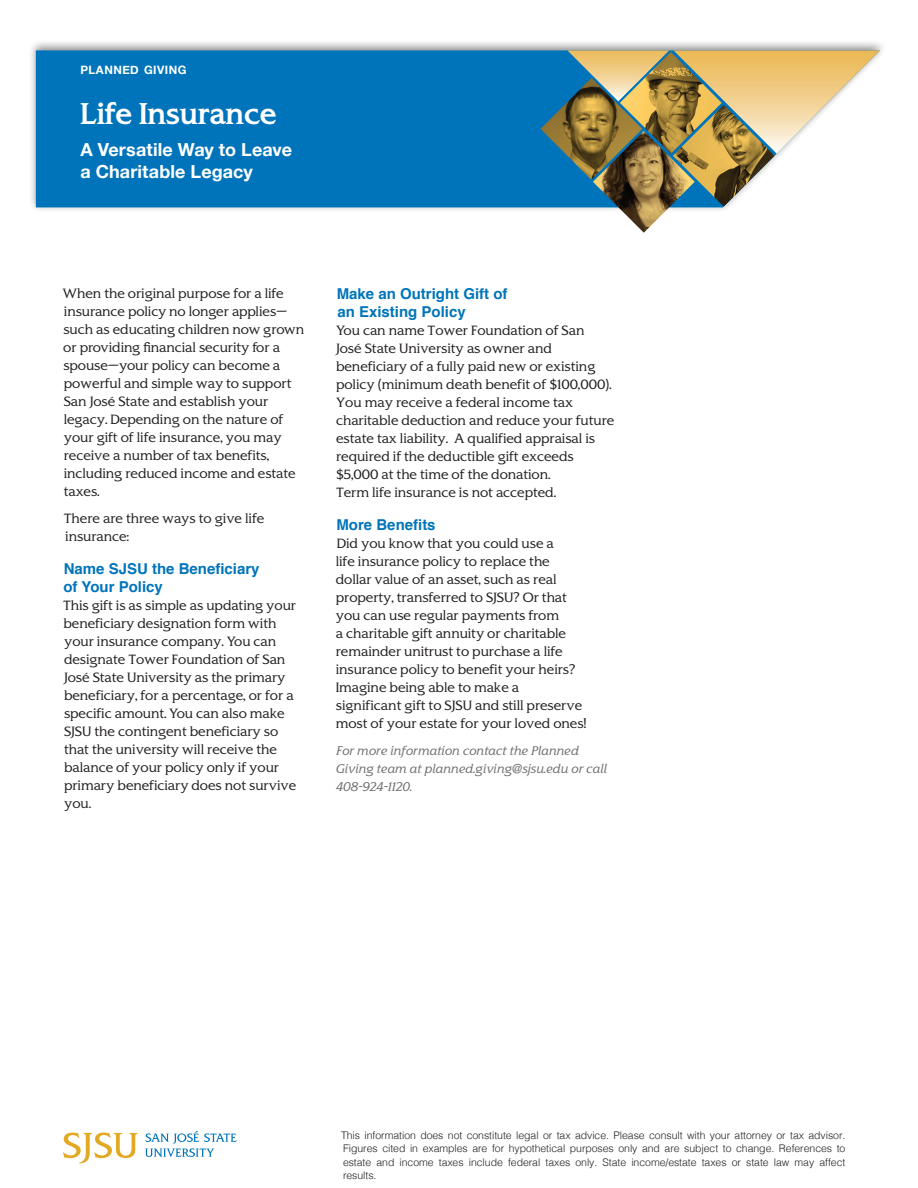
<style>
.page{position:relative;width:918px;height:1188px;background:#fff}
.page>*{position:absolute;margin:0;border:0;box-sizing:border-box;transform-origin:0 0}
.t1{font:700 28.5px "SJSU Spartan";letter-spacing:-.005em;color:#fff}
.t2{font:700 18px/22.5px "Helvetica Neue";letter-spacing:.005em;color:#fff}
.t3{font:700 15px/18px "Helvetica";color:#0074ba}
.t4{font:300 12.75px/18px "SJSU Spartan";letter-spacing:-.005em;color:#231f20}
.t5{font:italic 300 12px/18px "SJSU Spartan";letter-spacing:-.005em;color:#6c6d70}
.t6{font:700 11.55px "Helvetica Neue";letter-spacing:.04em;color:#fff}
.t7{font:300 10.5px/13.5px "Helvetica";letter-spacing:-.005em;color:#231f20;text-align:justify}
</style>
<div class="page">
<div style="left:28px;top:39px;width:859px;height:174px;background:#231f20;opacity:.5"></div>
<svg style="left:36px;top:50px;width:844px;height:157px;background:#107dbe"></svg>
<img style="left:541px;top:78px;width:52px;height:102px">
<img style="left:695px;top:154px;width:80px;height:53px">
<svg style="left:567px;top:50px;width:313px;height:104px"></svg>
<img style="left:593px;top:131px;width:102px;height:102px">
<svg style="left:63px;top:1132px;width:75px;height:32px"></svg>
<svg style="left:145px;top:1131px;width:92px;height:26px"></svg>
<p class="t6" style="left:80px;top:61px;width:108px">PLANNED GIVING</p>
<h1 class="t1" style="left:80px;top:95px;width:198px">Life Insurance</h1>
<h2 class="t2" style="left:80px;top:138px;width:213px">A Versatile Way to Leave a Charitable Legacy</h2>
<p class="t4" style="left:62px;top:284px;width:243px">When the original purpose for a life insurance policy no longer applies— such as educating children now grown or providing financial security for a spouse—your policy can become a powerful and simple way to support<br>San José State and establish your legacy. Depending on the nature of your gift of life insurance, you may receive a number of tax benefits, including reduced income and estate taxes.</p>
<p class="t4" style="left:64px;top:509px;width:202px">There are three ways to give life insurance:</p>
<p class="t3" style="left:63px;top:560px;width:198px">Name SJSU the Beneficiary of Your Policy</p>
<p class="t4" style="left:63px;top:596px;width:235px">This gift is as simple as updating your beneficiary designation form with your insurance company. You can designate Tower Foundation of San José State University as the primary beneficiary, for a percentage, or for a specific amount. You can also make SJSU the contingent beneficiary so that the university will receive the balance of your policy only if your primary beneficiary does not survive you.</p>
<p class="t3" style="left:337px;top:285px;width:172px">Make an Outright Gift of an Existing Policy</p>
<p class="t4" style="left:336px;top:322px;width:280px">You can name Tower Foundation of San<br>José State University as owner and beneficiary of a fully paid new or existing policy (minimum death benefit of $100,000).<br>You may receive a federal income tax charitable deduction and reduce your future estate tax liability. A qualified appraisal is required if the deductible gift exceeds $5,000 at the time of the donation.<br>Term life insurance is not accepted.</p>
<p class="t3" style="left:336px;top:516px;width:101px">More Benefits</p>
<p class="t4" style="left:336px;top:535px;width:252px">Did you know that you could use a<br>life insurance policy to replace the dollar value of an asset, such as real property, transferred to SJSU? Or that you can use regular payments from<br>a charitable gift annuity or charitable remainder unitrust to purchase a life insurance policy to benefit your heirs?<br>Imagine being able to make a significant gift to SJSU and still preserve most of your estate for your loved ones!</p>
<p class="t5" style="left:336px;top:742px;width:273px">For more information contact the Planned<br>Giving team at planned.giving@sjsu.edu or call<br>408-924-1120.</p>
<p class="t7" style="left:341px;top:1127px;width:506px">This information does not constitute legal or tax advice. Please consult with your attorney or tax advisor.<br>Figures cited in examples are for hypothetical purposes only and are subject to change. References to estate and income taxes include federal taxes only. State income/estate taxes or state law may affect results.</p>
</div>
